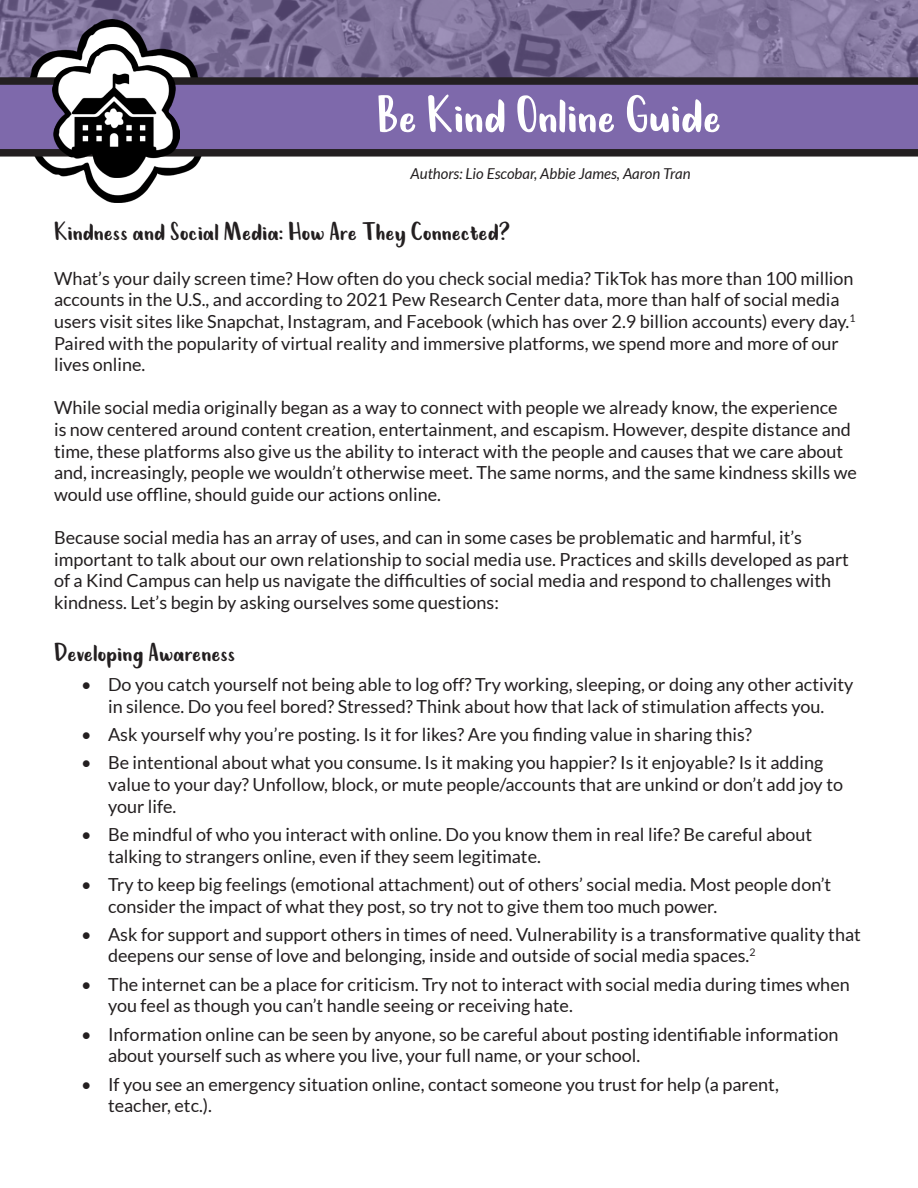
<style>
.page{position:relative;width:918px;height:1188px;background:#fff}
.page>*{position:absolute;margin:0;border:0;box-sizing:border-box;transform-origin:0 0}
.t1{font:54px "Klepon Ijo";color:#fff}
.t2{font:27px "Klepon Ijo";color:#231f20}
.t3{font:18px/21.6px "Lato";color:#231f20}
.t4{font:italic 15px "Lato";color:#231f20}
</style>
<div class="page">
<svg style="left:0;top:0;width:918px;height:77px;background:#7e7199"></svg>
<img style="left:30px;top:20px;width:174px;height:182px">
<svg style="left:0;top:77px;width:918px;height:80px;background:#6d5b91"></svg>
<img style="left:50px;top:44px;width:131px;height:133px">
<p class="t1" style="left:377px;top:94px;width:346px">Be Kind Online Guide</p>
<p class="t4" style="left:411px;top:165px;width:282px">Authors: Lio Escobar, Abbie James, Aaron Tran</p>
<p class="t2" style="left:54px;top:221px;width:458px">Kindness and Social Media: How Are They Connected?</p>
<p class="t3" style="left:54px;top:267px;width:803px">What’s your daily screen time? How often do you check social media? TikTok has more than 100 million accounts in the U.S., and according to 2021 Pew Research Center data, more than half of social media users visit sites like Snapchat, Instagram, and Facebook (which has over 2.9 billion accounts) every day.<sup>1<br></sup>Paired with the popularity of virtual reality and immersive platforms, we spend more and more of our lives online.</p>
<p class="t3" style="left:54px;top:397px;width:804px">While social media originally began as a way to connect with people we already know, the experience<br>is now centered around content creation, entertainment, and escapism. However, despite distance and time, these platforms also give us the ability to interact with the people and causes that we care about and, increasingly, people we wouldn’t otherwise meet. The same norms, and the same kindness skills we would use offline, should guide our actions online.</p>
<p class="t3" style="left:54px;top:527px;width:796px">Because social media has an array of uses, and can in some cases be problematic and harmful, it’s important to talk about our own relationship to social media use. Practices and skills developed as part of a Kind Campus can help us navigate the difficulties of social media and respond to challenges with kindness. Let’s begin by asking ourselves some questions:</p>
<p class="t2" style="left:54px;top:642px;width:183px">Developing Awareness</p>
<p class="t3" style="left:81px;top:674px;width:774px;text-align:center">• Do you catch yourself not being able to log off? Try working, sleeping, or doing any other activity in silence. Do you feel bored? Stressed? Think about how that lack of stimulation affects you.</p>
<p class="t3" style="left:81px;top:724px;width:672px">• Ask yourself why you’re posting. Is it for likes? Are you finding value in sharing this?</p>
<p class="t3" style="left:108px;top:752px;width:737px;text-indent:-27px">• Be intentional about what you consume. Is it making you happier? Is it enjoyable? Is it adding value to your day? Unfollow, block, or mute people/accounts that are unkind or don’t add joy to your life.</p>
<p class="t3" style="left:108px;top:824px;width:706px;text-indent:-27px">• Be mindful of who you interact with online. Do you know them in real life? Be careful about talking to strangers online, even if they seem legitimate.</p>
<p class="t3" style="left:108px;top:873px;width:725px;text-indent:-27px">• Try to keep big feelings (emotional attachment) out of others’ social media. Most people don’t consider the impact of what they post, so try not to give them too much power.</p>
<p class="t3" style="left:108px;top:923px;width:754px;text-indent:-27px">• Ask for support and support others in times of need. Vulnerability is a transformative quality that deepens our sense of love and belonging, inside and outside of social media spaces.<sup>2</sup></p>
<p class="t3" style="left:108px;top:973px;width:743px;text-indent:-27px">• The internet can be a place for criticism. Try not to interact with social media during times when you feel as though you can’t handle seeing or receiving hate.</p>
<p class="t3" style="left:108px;top:1023px;width:732px;text-indent:-27px">• Information online can be seen by anyone, so be careful about posting identifiable information about yourself such as where you live, your full name, or your school.</p>
<p class="t3" style="left:108px;top:1073px;width:672px;text-indent:-27px">• If you see an emergency situation online, contact someone you trust for help (a parent, teacher, etc.).</p>
</div>
